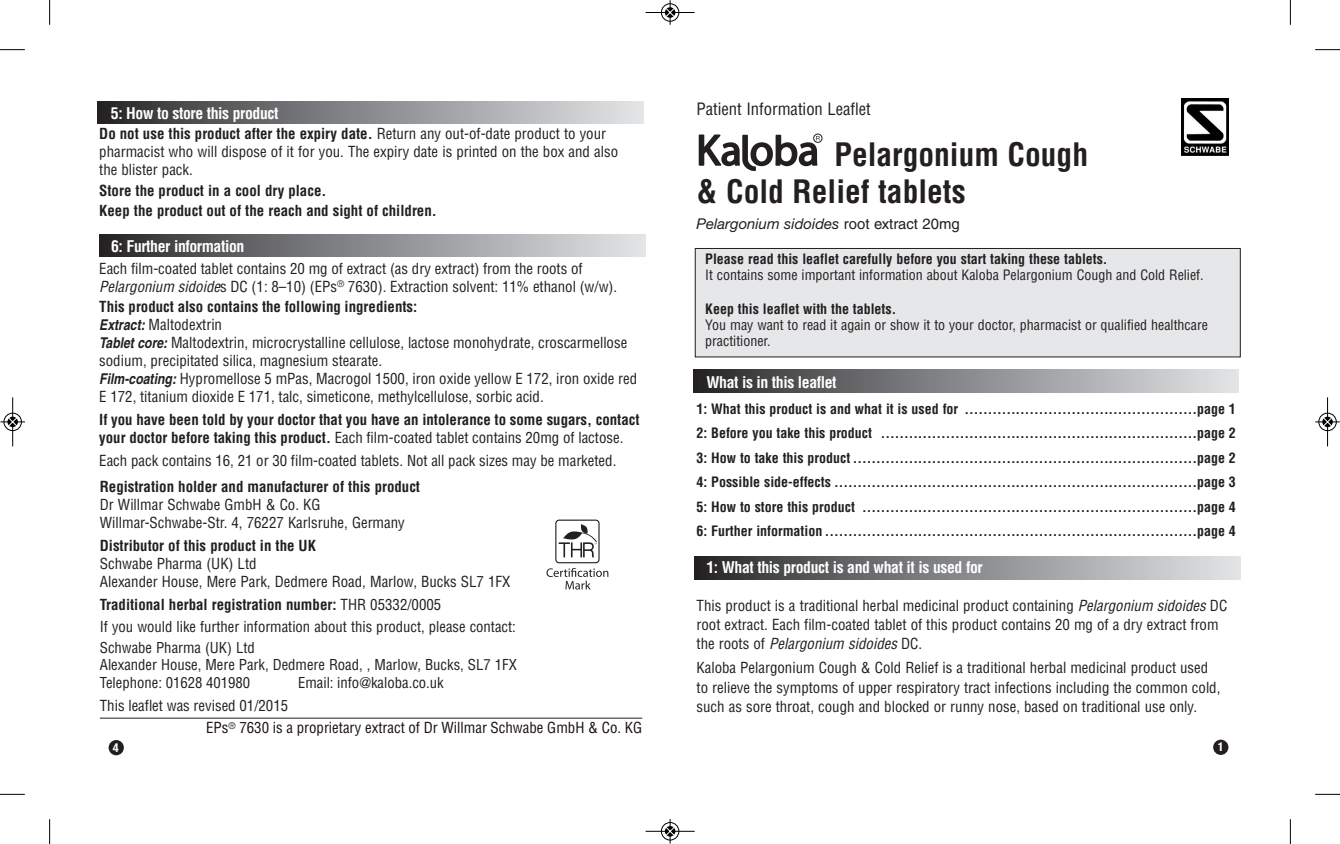
<style>
.page{position:relative;width:1340px;height:844px;background:#fff}
.page>*{position:absolute;margin:0;border:0;box-sizing:border-box;transform-origin:0 0}
.t1{font:700 condensed 31.5px/36.8px "Helvetica";color:#231f20}
.t2{font:condensed 16.62px "Helvetica";color:#231f20}
.t3{font:700 condensed 15.75px "Helvetica";letter-spacing:-.025em;color:#fff}
.t4{font:condensed 14.88px/17.8px "Helvetica";color:#231f20}
.t5{font:700 condensed 14.88px/17.8px "Helvetica";color:#231f20}
.t6{font:condensed 14.88px/22.8px "Helvetica";color:#1a1111}
.t7{font:italic 14.88px "Helvetica Neue";color:#231f20}
.t8{font:condensed 14.7px/20.1px "Helvetica";color:#231f20}
.t9{font:700 condensed 14px/24.5px "Helvetica";color:#231f20;text-align:justify}
.t10{font:condensed 14px/15.8px "Helvetica";color:#231f20}
.t11{font:700 condensed 12.25px "Helvetica Neue";color:#fff}
.s1{font-weight:700}
.s2{font-style:italic}
.s3{font-weight:700;font-style:italic}
.s4{font-weight:400}
.s5{font-size:14.88px}
.s6{color:#231f20}
.s7{font-family:"Helvetica";font-style:normal}
</style>
<div class="page">
<hr style="left:100px;top:717px;width:542px;height:1px;background:#231f20">
<div style="left:695px;top:248px;width:545px;height:109px;background:#e6e7e9"></div>
<div style="left:694px;top:248px;width:546px;height:109px;border:1px solid #231f20"></div>
<div style="left:693px;top:370px;width:545px;height:22px;background:linear-gradient(to right,#2b2b2d,#e4e6e9)"></div>
<div style="left:1213px;top:739px;width:15px;height:15px;background:#231f20;border-radius:50%"></div>
<div style="left:109px;top:739px;width:15px;height:16px;background:#231f20;border-radius:50%"></div>
<img style="left:1181px;top:99px;width:47px;height:57px">
<div style="left:694px;top:556px;width:546px;height:23px;background:linear-gradient(to right,#2b2b2d,#e4e6e9)"></div>
<div style="left:99px;top:234px;width:546px;height:22px;background:linear-gradient(to right,#2b2b2d,#e4e6e9)"></div>
<div style="left:555px;top:519px;width:44px;height:44px;border:1px solid #231f20;border-radius:3px"></div>
<svg style="left:558px;top:524px;width:39px;height:33px"></svg>
<svg style="left:546px;top:567px;width:62px;height:22px"></svg>
<div style="left:97px;top:101px;width:546px;height:22px;background:linear-gradient(to right,#2b2b2d,#e4e6e9)"></div>
<svg style="left:698px;top:134px;width:121px;height:37px"></svg>
<div style="left:813px;top:134px;width:9px;height:9px;border:1px solid #231f20;border-radius:50%"></div>
<svg style="left:49px;top:0;width:1px;height:25px"></svg>
<svg style="left:0;top:49px;width:25px;height:1px"></svg>
<svg style="left:1289px;top:0;width:1px;height:25px"></svg>
<svg style="left:1315px;top:49px;width:24px;height:1px"></svg>
<svg style="left:49px;top:819px;width:1px;height:24px"></svg>
<svg style="left:0;top:793px;width:25px;height:1px"></svg>
<svg style="left:1289px;top:819px;width:1px;height:24px"></svg>
<svg style="left:1315px;top:793px;width:24px;height:1px"></svg>
<div style="left:660px;top:3px;width:19px;height:19px;border:1px solid #fff;border-radius:50%"></div>
<hr style="left:645px;top:12px;width:49px;height:1px;background:#000">
<div style="left:661px;top:4px;width:18px;height:17px;border:1px solid #000;border-radius:50%"></div>
<svg style="left:665px;top:0;width:9px;height:25px"></svg>
<div style="left:660px;top:821px;width:19px;height:19px;border:1px solid #fff;border-radius:50%"></div>
<hr style="left:645px;top:830px;width:49px;height:1px;background:#000">
<div style="left:661px;top:822px;width:18px;height:18px;border:1px solid #000;border-radius:50%"></div>
<svg style="left:665px;top:819px;width:9px;height:24px"></svg>
<div style="left:3px;top:412px;width:19px;height:19px;border:1px solid #fff;border-radius:50%"></div>
<hr style="left:12px;top:397px;width:1px;height:49px;background:#000">
<div style="left:4px;top:413px;width:18px;height:18px;border:1px solid #000;border-radius:50%"></div>
<svg style="left:0;top:417px;width:25px;height:9px"></svg>
<div style="left:1318px;top:412px;width:18px;height:19px;border:1px solid #fff;border-radius:50%"></div>
<hr style="left:1327px;top:397px;width:1px;height:49px;background:#000">
<div style="left:1318px;top:413px;width:18px;height:18px;border:1px solid #000;border-radius:50%"></div>
<svg style="left:1315px;top:417px;width:24px;height:9px"></svg>
<p class="t3" style="left:111px;top:104px;width:169px">5: How to store this product</p>
<p class="t4" style="left:99px;top:125px;width:520px"><span class="s1">Do not use this product after the expiry date.</span> Return any out-of-date product to your pharmacist who will dispose of it for you. The expiry date is printed on the box and also the blister pack.</p>
<p class="t5" style="left:99px;top:180px;width:339px;line-height:20.3px">Store the product in a cool dry place.<br>Keep the product out of the reach and sight of children.</p>
<p class="t3" style="left:111px;top:237px;width:135px">6: Further information</p>
<p class="t4" style="left:99px;top:260px;width:519px">Each film-coated tablet contains 20 mg of extract (as dry extract) from the roots of<br><span class="s2">Pelargonium sidoide</span>s DC (1: 8–10) (EPs<sup>®</sup> 7630). Extraction solvent: 11% ethanol (w/w).</p>
<p class="t4" style="left:99px;top:298px;width:539px"><span class="s1">This product also contains the following ingredients:<br></span><span class="s3">Extract:</span> Maltodextrin<br><span class="s3">Tablet core:</span> Maltodextrin, microcrystalline cellulose, lactose monohydrate, croscarmellose sodium, precipitated silica, magnesium stearate.<br><span class="s3">Film-coating:</span> Hypromellose 5 mPas, Macrogol 1500, iron oxide yellow E 172, iron oxide red E 172, titanium dioxide E 171, talc, simeticone, methylcellulose, sorbic acid.</p>
<p class="t5" style="left:99px;top:411px;width:542px">If you have been told by your doctor that you have an intolerance to some sugars, contact your doctor before taking this product. <span class="s4">Each film-coated tablet contains 20mg of lactose.</span></p>
<p class="t4" style="left:99px;top:451px;width:518px">Each pack contains 16, 21 or 30 film-coated tablets. Not all pack sizes may be marketed.</p>
<p class="t5" style="left:100px;top:478px;width:322px">Registration holder and manufacturer of this product</p>
<p class="t4" style="left:100px;top:496px;width:306px">Dr Willmar Schwabe GmbH &amp; Co. KG<br>Willmar-Schwabe-Str. 4, 76227 Karlsruhe, Germany</p>
<p class="t5" style="left:100px;top:536px;width:218px">Distributor of this product in the UK</p>
<p class="t4" style="left:100px;top:554px;width:412px">Schwabe Pharma (UK) Ltd<br>Alexander House, Mere Park, Dedmere Road, Marlow, Bucks SL7 1FX</p>
<p class="t5" style="left:100px;top:595px;width:343px">Traditional herbal registration number: <span class="s4">THR 05332/0005</span></p>
<p class="t8" style="left:100px;top:617px;width:417px"><span class="s5">I</span>f you would like further information about this product, please contact:<br>Schwabe Pharma (UK) Ltd</p>
<p class="t8" style="left:100px;top:656px;width:418px;line-height:17.7px">Alexander House, Mere Park, Dedmere Road, , Marlow, Bucks, SL7 1FX<br>Telephone: 01628 401980</p>
<p class="t8" style="left:298px;top:672px;width:147px">Email: info@kaloba.co.uk</p>
<p class="t6" style="left:206px;top:694px;width:437px;text-indent:-106px"><span class="s6">This leaflet was revised 01/2015<br></span>EPs<sup>®</sup> 7630 is a proprietary extract of Dr Willmar Schwabe GmbH &amp; Co. KG</p>
<p class="t11" style="left:113px;top:742px;width:7px">4</p>
<p class="t2" style="left:696px;top:99px;width:176px">Patient Information Leaflet</p>
<h1 class="t1" style="left:696px;top:136px;width:393px;text-indent:138px">Pelargonium Cough &amp; Cold Relief tablets</h1>
<p class="t7" style="left:696px;top:218px;width:265px">Pelargonium sidoides <span class="s7">root extract 20mg</span></p>
<p class="t9" style="left:705px;top:247px;width:404px">Please read this leaflet carefully before you start taking these tablets.</p>
<p class="t10" style="left:705px;top:267px;width:500px">It contains some important information about Kaloba Pelargonium Cough and Cold Relief.</p>
<p class="t9" style="left:705px;top:297px;width:192px">Keep this leaflet with the tablets.</p>
<p class="t10" style="left:705px;top:317px;width:504px">You may want to read it again or show it to your doctor, pharmacist or qualified healthcare practitioner.</p>
<p class="t3" style="left:706px;top:373px;width:132px">What is in this leaflet</p>
<p class="t9" style="left:696px;top:396px;width:541px">1: What this product is and what it is used for ..................................................page 1<br>2: Before you take this product ....................................................................page 2<br>3: How to take this product ..........................................................................page 2<br>4: Possible side-effects ..............................................................................page 3<br>5: How to store this product ........................................................................page 4<br>6: Further information ................................................................................page 4</p>
<p class="t3" style="left:706px;top:558px;width:278px">1: What this product is and what it is used for</p>
<p class="t4" style="left:696px;top:595px;width:532px;line-height:19.2px">This product is a traditional herbal medicinal product containing <span class="s2">Pelargonium sidoides</span> DC root extract. Each film-coated tablet of this product contains 20 mg of a dry extract from the roots of <span class="s2">Pelargonium sidoides</span> DC.</p>
<p class="t4" style="left:696px;top:658px;width:525px;line-height:19.2px">Kaloba Pelargonium Cough &amp; Cold Relief is a traditional herbal medicinal product used to relieve the symptoms of upper respiratory tract infections including the common cold, such as sore throat, cough and blocked or runny nose, based on traditional use only.</p>
<p class="t11" style="left:1217px;top:742px;width:7px">1</p>
</div>
